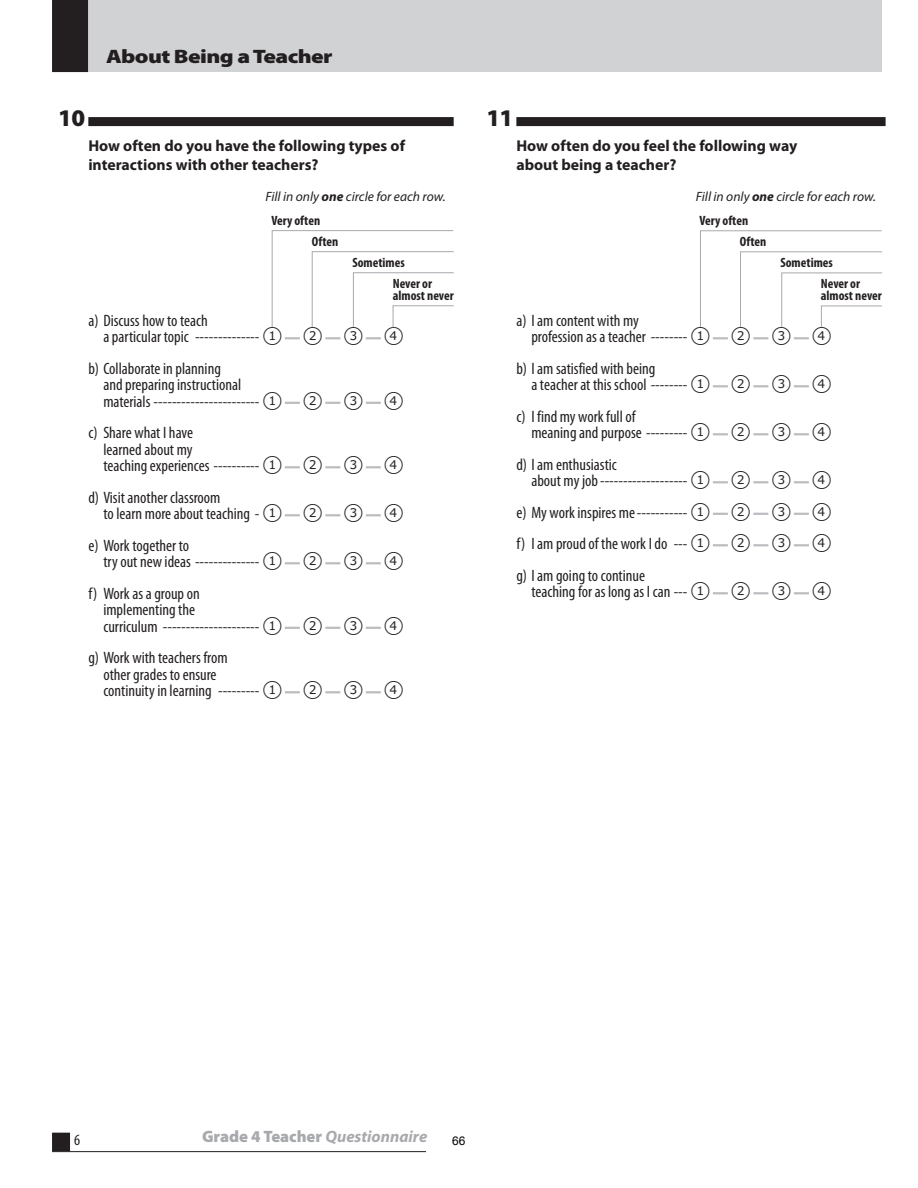
<style>
.page{position:relative;width:918px;height:1188px;background:#fff}
.page>*{position:absolute;margin:0;border:0;box-sizing:border-box;transform-origin:0 0}
.t1{font:900 24px "Myriad Pro";color:#231f20}
.t2{font:22.5px "TIMSS options";color:#231f20}
.t3{font:900 19.5px "Myriad Pro";letter-spacing:-.025em;color:#231f20;scale:1.2 1}
.t4{font:condensed 16.5px/16.5px "Myriad Pro";color:#231f20}
.t5{font:900 16.5px "Myriad Pro";color:#a8a9ad}
.t6{font:700 15.75px/18.9px "Myriad Pro";color:#231f20}
.t7{font:condensed 15.75px "Myriad Pro";color:#231f20}
.t8{font:700 condensed 13.5px/12px "Myriad Pro";color:#231f20}
.t9{font:italic 13.5px "Myriad Pro";color:#231f20}
.t10{font:12px "Arial";color:#000}
.s1{font-weight:700}
.s2{font-weight:700;font-style:italic}
</style>
<div class="page">
<div style="left:53px;top:1133px;width:16px;height:17px;background:#231f20"></div>
<div style="left:52px;top:1133px;width:18px;height:18px;border:2px solid #231f20"></div>
<hr style="left:52px;top:1151px;width:374px;height:1px;background:#231f20">
<div style="left:88px;top:0;width:794px;height:72px;background:#d1d2d4"></div>
<div style="left:52px;top:0;width:36px;height:72px;background:#231f20"></div>
<div style="left:88px;top:117px;width:366px;height:9px;background:#231f20"></div>
<svg style="left:285px;top:337px;width:15px;height:2px"></svg>
<svg style="left:325px;top:337px;width:15px;height:2px"></svg>
<svg style="left:366px;top:337px;width:15px;height:2px"></svg>
<svg style="left:285px;top:402px;width:15px;height:2px"></svg>
<svg style="left:325px;top:402px;width:15px;height:2px"></svg>
<svg style="left:366px;top:402px;width:15px;height:2px"></svg>
<svg style="left:285px;top:466px;width:15px;height:2px"></svg>
<svg style="left:325px;top:466px;width:15px;height:2px"></svg>
<svg style="left:366px;top:466px;width:15px;height:2px"></svg>
<svg style="left:285px;top:514px;width:15px;height:2px"></svg>
<svg style="left:325px;top:514px;width:15px;height:2px"></svg>
<svg style="left:366px;top:514px;width:15px;height:2px"></svg>
<svg style="left:285px;top:562px;width:15px;height:2px"></svg>
<svg style="left:325px;top:562px;width:15px;height:2px"></svg>
<svg style="left:366px;top:562px;width:15px;height:2px"></svg>
<svg style="left:285px;top:627px;width:15px;height:2px"></svg>
<svg style="left:325px;top:627px;width:15px;height:2px"></svg>
<svg style="left:366px;top:627px;width:15px;height:2px"></svg>
<svg style="left:285px;top:691px;width:15px;height:2px"></svg>
<svg style="left:325px;top:691px;width:15px;height:2px"></svg>
<svg style="left:366px;top:691px;width:15px;height:2px"></svg>
<div style="left:516px;top:117px;width:370px;height:9px;background:#231f20"></div>
<svg style="left:713px;top:337px;width:15px;height:2px"></svg>
<svg style="left:753px;top:337px;width:15px;height:2px"></svg>
<svg style="left:794px;top:337px;width:15px;height:2px"></svg>
<svg style="left:713px;top:385px;width:15px;height:2px"></svg>
<svg style="left:753px;top:385px;width:15px;height:2px"></svg>
<svg style="left:794px;top:385px;width:15px;height:2px"></svg>
<svg style="left:713px;top:433px;width:15px;height:2px"></svg>
<svg style="left:753px;top:433px;width:15px;height:2px"></svg>
<svg style="left:794px;top:433px;width:15px;height:2px"></svg>
<svg style="left:713px;top:481px;width:15px;height:2px"></svg>
<svg style="left:753px;top:481px;width:15px;height:2px"></svg>
<svg style="left:794px;top:481px;width:15px;height:2px"></svg>
<svg style="left:713px;top:513px;width:15px;height:2px"></svg>
<svg style="left:753px;top:513px;width:15px;height:2px"></svg>
<svg style="left:794px;top:513px;width:15px;height:2px"></svg>
<svg style="left:713px;top:544px;width:15px;height:2px"></svg>
<svg style="left:753px;top:544px;width:15px;height:2px"></svg>
<svg style="left:794px;top:544px;width:15px;height:2px"></svg>
<svg style="left:713px;top:592px;width:15px;height:2px"></svg>
<svg style="left:753px;top:592px;width:15px;height:2px"></svg>
<svg style="left:794px;top:592px;width:15px;height:2px"></svg>
<svg style="left:700px;top:230px;width:182px;height:97px"></svg>
<svg style="left:271px;top:230px;width:183px;height:98px"></svg>
<p class="t1" style="left:58px;top:104px;width:28px">10</p>
<h2 class="t3" style="left:106px;top:45px;width:190px">About Being a Teacher</h2>
<p class="t6" style="left:88px;top:136px;width:318px">How often do you have the following types of interactions with other teachers?</p>
<p class="t9" style="left:265px;top:190px;width:182px">Fill in only <span class="s1">one</span> circle for each row.</p>
<p class="t8" style="left:271px;top:215px;width:50px">Very often</p>
<p class="t8" style="left:312px;top:236px;width:28px">Often</p>
<p class="t8" style="left:352px;top:257px;width:54px">Sometimes</p>
<p class="t8" style="left:393px;top:278px;width:62px">Never or almost never</p>
<p class="t4" style="left:103px;top:312px;width:158px;text-indent:-15px">a) Discuss how to teach<br>a particular topic --------------</p>
<p class="t2" style="left:263px;top:324px;width:20px">1</p>
<p class="t2" style="left:304px;top:324px;width:20px">2</p>
<p class="t2" style="left:344px;top:324px;width:20px">3</p>
<p class="t2" style="left:385px;top:324px;width:20px">4</p>
<p class="t4" style="left:103px;top:360px;width:158px;text-indent:-15px">b) Collaborate in planning<br>and preparing instructional materials -----------------------</p>
<p class="t2" style="left:263px;top:389px;width:20px">1</p>
<p class="t2" style="left:304px;top:389px;width:20px">2</p>
<p class="t2" style="left:344px;top:389px;width:20px">3</p>
<p class="t2" style="left:385px;top:389px;width:20px">4</p>
<p class="t4" style="left:103px;top:425px;width:158px;text-indent:-15px">c) Share what I have<br>learned about my<br>teaching experiences ----------</p>
<p class="t2" style="left:263px;top:453px;width:20px">1</p>
<p class="t2" style="left:304px;top:453px;width:20px">2</p>
<p class="t2" style="left:344px;top:453px;width:20px">3</p>
<p class="t2" style="left:385px;top:453px;width:20px">4</p>
<p class="t4" style="left:103px;top:489px;width:158px;text-indent:-15px">d) Visit another classroom<br>to learn more about teaching -</p>
<p class="t2" style="left:263px;top:501px;width:20px">1</p>
<p class="t2" style="left:304px;top:501px;width:20px">2</p>
<p class="t2" style="left:344px;top:501px;width:20px">3</p>
<p class="t2" style="left:385px;top:501px;width:20px">4</p>
<p class="t4" style="left:103px;top:537px;width:158px;text-indent:-15px">e) Work together to<br>try out new ideas --------------</p>
<p class="t2" style="left:263px;top:549px;width:20px">1</p>
<p class="t2" style="left:304px;top:549px;width:20px">2</p>
<p class="t2" style="left:344px;top:549px;width:20px">3</p>
<p class="t2" style="left:385px;top:549px;width:20px">4</p>
<p class="t4" style="left:103px;top:585px;width:158px;text-indent:-15px">f) Work as a group on implementing the<br>curriculum ---------------------</p>
<p class="t2" style="left:263px;top:614px;width:20px">1</p>
<p class="t2" style="left:304px;top:614px;width:20px">2</p>
<p class="t2" style="left:344px;top:614px;width:20px">3</p>
<p class="t2" style="left:385px;top:614px;width:20px">4</p>
<p class="t4" style="left:103px;top:650px;width:158px;text-indent:-15px">g) Work with teachers from<br>other grades to ensure continuity in learning ---------</p>
<p class="t2" style="left:263px;top:678px;width:20px">1</p>
<p class="t2" style="left:304px;top:678px;width:20px">2</p>
<p class="t2" style="left:344px;top:678px;width:20px">3</p>
<p class="t2" style="left:385px;top:678px;width:20px">4</p>
<p class="t1" style="left:486px;top:104px;width:28px">11</p>
<p class="t6" style="left:516px;top:136px;width:283px">How often do you feel the following way about being a teacher?</p>
<p class="t9" style="left:696px;top:190px;width:182px">Fill in only <span class="s1">one</span> circle for each row.</p>
<p class="t8" style="left:699px;top:215px;width:50px">Very often</p>
<p class="t8" style="left:740px;top:236px;width:28px">Often</p>
<p class="t8" style="left:780px;top:257px;width:54px">Sometimes</p>
<p class="t8" style="left:821px;top:278px;width:62px">Never or almost never</p>
<p class="t4" style="left:531px;top:312px;width:158px;text-indent:-15px">a) I am content with my profession as a teacher --------</p>
<p class="t2" style="left:691px;top:324px;width:20px">1</p>
<p class="t2" style="left:732px;top:324px;width:20px">2</p>
<p class="t2" style="left:772px;top:324px;width:20px">3</p>
<p class="t2" style="left:813px;top:324px;width:20px">4</p>
<p class="t4" style="left:531px;top:360px;width:158px;text-indent:-15px">b) I am satisfied with being<br>a teacher at this school --------</p>
<p class="t2" style="left:691px;top:372px;width:20px">1</p>
<p class="t2" style="left:732px;top:372px;width:20px">2</p>
<p class="t2" style="left:772px;top:372px;width:20px">3</p>
<p class="t2" style="left:813px;top:372px;width:20px">4</p>
<p class="t4" style="left:531px;top:408px;width:158px;text-indent:-15px">c) I find my work full of<br>meaning and purpose ---------</p>
<p class="t2" style="left:691px;top:420px;width:20px">1</p>
<p class="t2" style="left:732px;top:420px;width:20px">2</p>
<p class="t2" style="left:772px;top:420px;width:20px">3</p>
<p class="t2" style="left:813px;top:420px;width:20px">4</p>
<p class="t4" style="left:531px;top:456px;width:158px;text-indent:-15px">d) I am enthusiastic<br>about my job -------------------</p>
<p class="t2" style="left:691px;top:468px;width:20px">1</p>
<p class="t2" style="left:732px;top:468px;width:20px">2</p>
<p class="t2" style="left:772px;top:468px;width:20px">3</p>
<p class="t2" style="left:813px;top:468px;width:20px">4</p>
<p class="t4" style="left:516px;top:504px;width:173px">e) My work inspires me -----------</p>
<p class="t2" style="left:691px;top:500px;width:20px">1</p>
<p class="t2" style="left:732px;top:500px;width:20px">2</p>
<p class="t2" style="left:772px;top:500px;width:20px">3</p>
<p class="t2" style="left:813px;top:500px;width:20px">4</p>
<p class="t4" style="left:516px;top:536px;width:173px">f) I am proud of the work I do ---</p>
<p class="t2" style="left:691px;top:531px;width:20px">1</p>
<p class="t2" style="left:732px;top:531px;width:20px">2</p>
<p class="t2" style="left:772px;top:531px;width:20px">3</p>
<p class="t2" style="left:813px;top:531px;width:20px">4</p>
<p class="t4" style="left:531px;top:567px;width:158px;text-indent:-15px">g) I am going to continue teaching for as long as I can ---</p>
<p class="t2" style="left:691px;top:579px;width:20px">1</p>
<p class="t2" style="left:732px;top:579px;width:20px">2</p>
<p class="t2" style="left:772px;top:579px;width:20px">3</p>
<p class="t2" style="left:813px;top:579px;width:20px">4</p>
<p class="t7" style="left:74px;top:1131px;width:8px">6</p>
<p class="t5" style="left:202px;top:1127px;width:227px">Grade 4 Teacher <span class="s2">Questionnaire</span></p>
<p class="t10" style="left:452px;top:1133px;width:15px">66</p>
</div>
